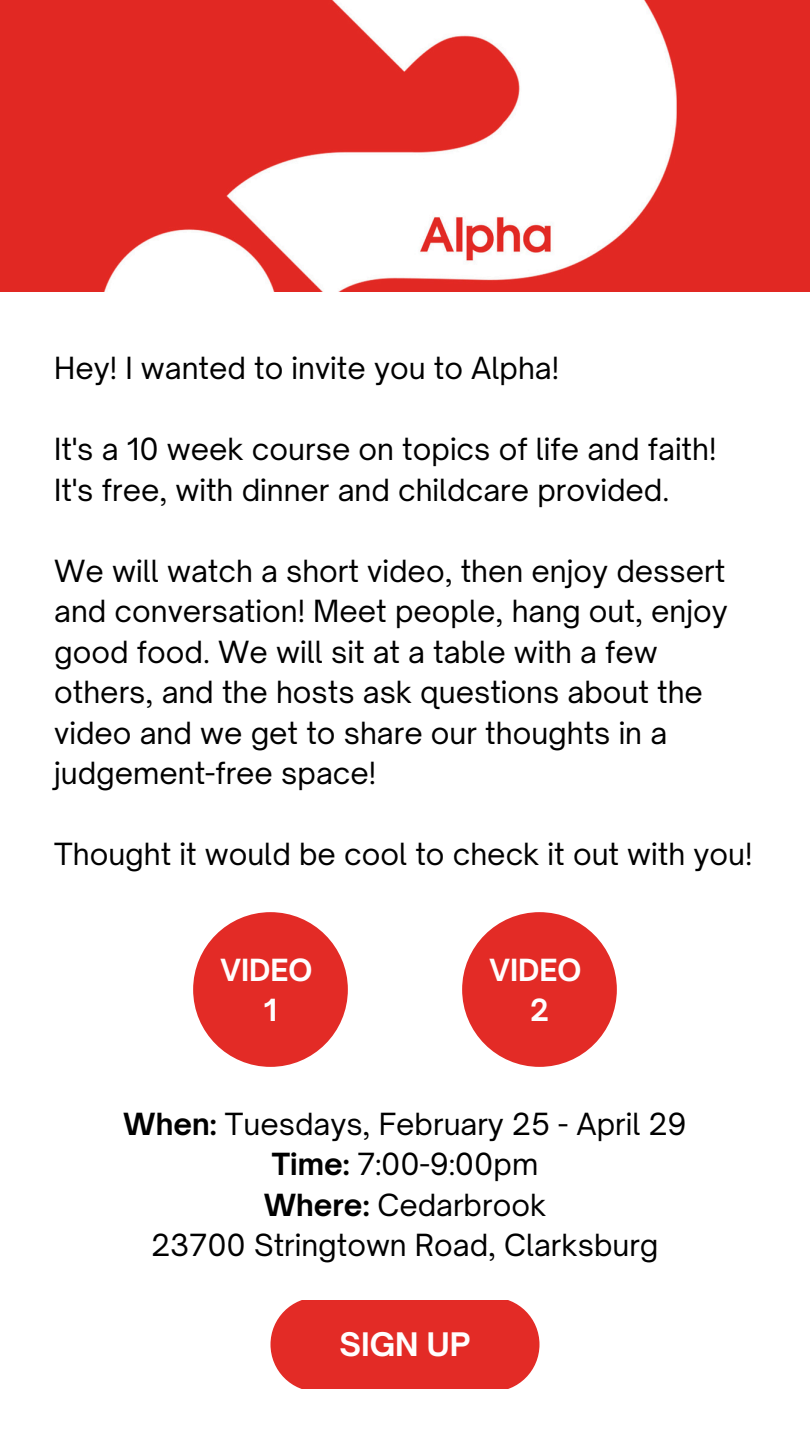
<style>
.page{position:relative;width:810px;height:1440px;background:#fff}
.page>*{position:absolute;margin:0;border:0;box-sizing:border-box;transform-origin:0 0}
.t1{font:700 31px "Open Sauce One";color:#fffefe}
.t2{font:29.2px/40.5px "Open Sauce One";color:#000}
.t3{font:700 29.2px/40.5px "Open Sauce One";color:#fffefe;text-align:center}
.s1{font-weight:700}
</style>
<div class="page">
<img style="left:0;top:0;width:810px;height:292px">
<div style="left:271px;top:1301px;width:268px;height:87px;background:#e32b26"></div>
<div style="left:193px;top:912px;width:155px;height:155px;background:#e32b26;border-radius:50%"></div>
<div style="left:462px;top:912px;width:155px;height:155px;background:#e32b26;border-radius:50%"></div>
<p class="t2" style="left:54px;top:348px;width:506px">Hey! I wanted to invite you to Alpha!</p>
<p class="t2" style="left:54px;top:429px;width:664px">It's a 10 week course on topics of life and faith!<br>It's free, with dinner and childcare provided.</p>
<p class="t2" style="left:54px;top:550px;width:675px">We will watch a short video, then enjoy dessert and conversation! Meet people, hang out, enjoy good food. We will sit at a table with a few others, and the hosts ask questions about the video and we get to share our thoughts in a judgement-free space!</p>
<p class="t2" style="left:54px;top:834px;width:700px">Thought it would be cool to check it out with you!</p>
<p class="t3" style="left:221px;top:949px;width:93px">VIDEO<br>1</p>
<p class="t3" style="left:490px;top:949px;width:93px">VIDEO<br>2</p>
<h2 class="t2" style="left:123px;top:1103px;width:565px"><span class="s1">When:</span> Tuesdays, February 25 - April 29</h2>
<h2 class="t2" style="left:272px;top:1144px;width:268px"><span class="s1">Time:</span> 7:00-9:00pm</h2>
<p class="t2" style="left:264px;top:1184px;width:284px"><span class="s1">Where:</span> Cedarbrook</p>
<p class="t2" style="left:151px;top:1225px;width:509px">23700 Stringtown Road, Clarksburg</p>
<p class="t1" style="left:339px;top:1325px;width:133px">SIGN UP</p>
</div>
